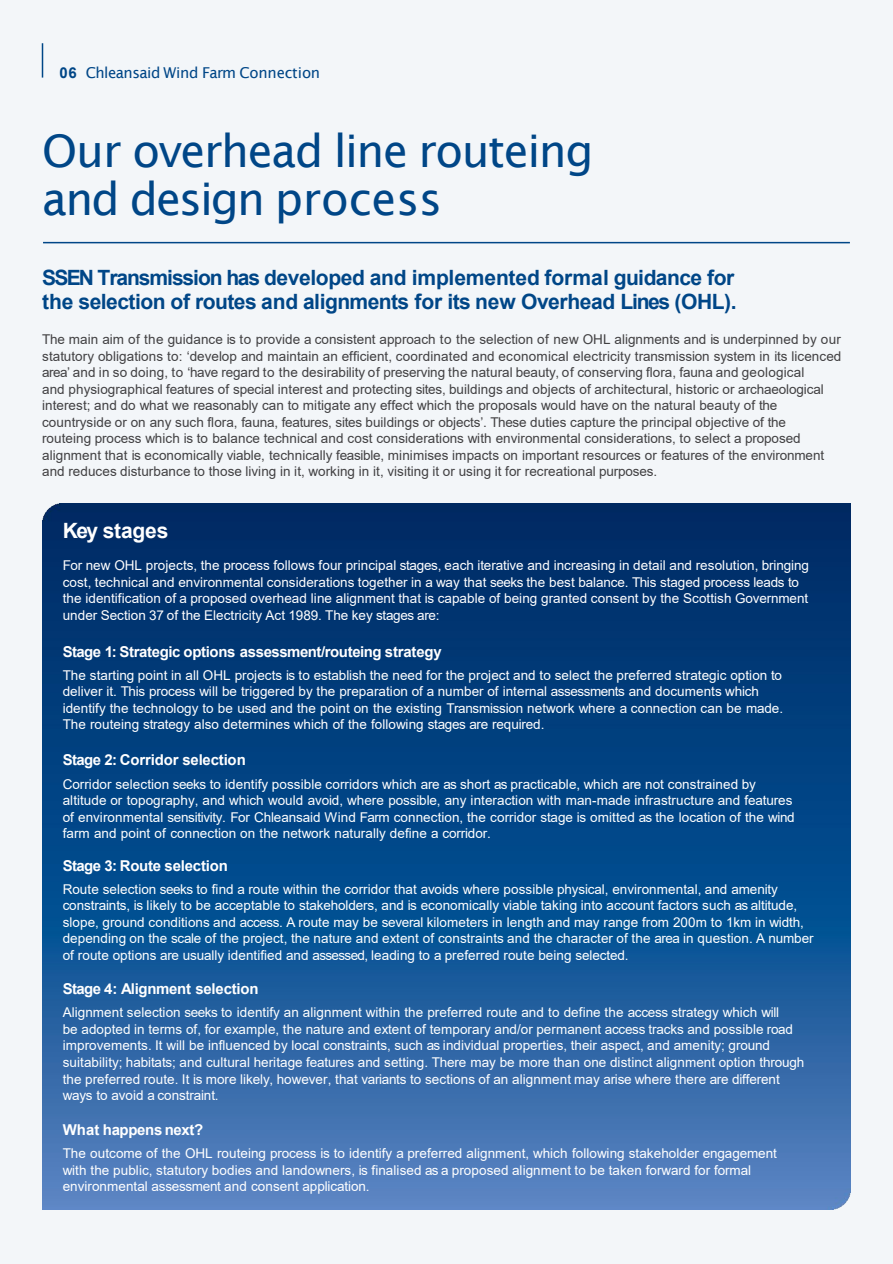
<style>
.page{position:relative;width:893px;height:1264px;background:#fff}
.page>*{position:absolute;margin:0;border:0;box-sizing:border-box;transform-origin:0 0}
.t1{font:45px/48px "Lucida Sans";letter-spacing:-.035em;color:#004687}
.t2{font:700 21px/24px "Arial";letter-spacing:-.02em;color:#004687}
.t3{font:700 21px "Arial";letter-spacing:-.01em;color:#fff}
.t4{font:700 15px "Arial";letter-spacing:-.02em;color:#fff}
.t5{font:15px "Lucida Sans";letter-spacing:-.025em;color:#004687}
.t6{font:13.5px/16.5px "Arial";letter-spacing:.005em;color:#fff}
.t7{font:13.5px/16.5px "Arial";letter-spacing:.005em;color:#414042;text-align:justify}
.s1{font-family:"Arial";font-weight:700}
</style>
<div class="page">
<div style="left:0;top:0;width:892px;height:1263px;background:#f3f6f9"></div>
<img style="left:42px;top:503px;width:808px;height:705px">
<hr style="left:43px;top:242px;width:806px;height:1px;background:#004687">
<hr style="left:42px;top:43px;width:1px;height:35px;background:#004687">
<p class="t5" style="left:60px;top:64px;width:262px"><span class="s1">06</span> Chleansaid Wind Farm Connection</p>
<h2 class="t1" style="left:42px;top:127px;width:552px">Our overhead line routeing and design process</h2>
<p class="t2" style="left:42px;top:266px;width:696px">SSEN Transmission has developed and implemented formal guidance for the selection of routes and alignments for its new Overhead Lines (OHL).</p>
<p class="t7" style="left:42px;top:331px;width:800px">The main aim of the guidance is to provide a consistent approach to the selection of new OHL alignments and is underpinned by our statutory obligations to: ‘develop and maintain an efficient, coordinated and economical electricity transmission system in its licenced area’ and in so doing, to ‘have regard to the desirability of preserving the natural beauty, of conserving flora, fauna and geological</p>
<p class="t7" style="left:42px;top:380px;width:783px;text-align:left">and physiographical features of special interest and protecting sites, buildings and objects of architectural, historic or archaeological interest; and do what we reasonably can to mitigate any effect which the proposals would have on the natural beauty of the countryside or on any such flora, fauna, features, sites buildings or objects’. These duties capture the principal objective of the routeing process which is to balance technical and cost considerations with environmental considerations, to select a proposed alignment that is economically viable, technically feasible, minimises impacts on important resources or features of the environment and reduces disturbance to those living in it, working in it, visiting it or using it for recreational purposes.</p>
<p class="t3" style="left:63px;top:515px;width:107px">Key stages</p>
<p class="t6" style="left:63px;top:557px;width:747px">For new OHL projects, the process follows four principal stages, each iterative and increasing in detail and resolution, bringing cost, technical and environmental considerations together in a way that seeks the best balance. This staged process leads to the identification of a proposed overhead line alignment that is capable of being granted consent by the Scottish Government under Section 37 of the Electricity Act 1989. The key stages are:</p>
<p class="t4" style="left:63px;top:640px;width:380px">Stage 1: Strategic options assessment/routeing strategy</p>
<p class="t6" style="left:63px;top:666px;width:721px">The starting point in all OHL projects is to establish the need for the project and to select the preferred strategic option to deliver it. This process will be triggered by the preparation of a number of internal assessments and documents which identify the technology to be used and the point on the existing Transmission network where a connection can be made.<br>The routeing strategy also determines which of the following stages are required.</p>
<p class="t4" style="left:63px;top:749px;width:184px">Stage 2: Corridor selection</p>
<p class="t6" style="left:63px;top:775px;width:733px">Corridor selection seeks to identify possible corridors which are as short as practicable, which are not constrained by altitude or topography, and which would avoid, where possible, any interaction with man-made infrastructure and features of environmental sensitivity. For Chleansaid Wind Farm connection, the corridor stage is omitted as the location of the wind farm and point of connection on the network naturally define a corridor.</p>
<p class="t4" style="left:63px;top:854px;width:167px">Stage 3: Route selection</p>
<p class="t6" style="left:63px;top:880px;width:752px">Route selection seeks to find a route within the corridor that avoids where possible physical, environmental, and amenity constraints, is likely to be acceptable to stakeholders, and is economically viable taking into account factors such as altitude, slope, ground conditions and access. A route may be several kilometers in length and may range from 200m to 1km in width, depending on the scale of the project, the nature and extent of constraints and the character of the area in question. A number of route options are usually identified and assessed, leading to a preferred route being selected.</p>
<p class="t4" style="left:63px;top:977px;width:197px">Stage 4: Alignment selection</p>
<p class="t6" style="left:63px;top:1003px;width:731px">Alignment selection seeks to identify an alignment within the preferred route and to define the access strategy which will be adopted in terms of, for example, the nature and extent of temporary and/or permanent access tracks and possible road improvements. It will be influenced by local constraints, such as individual properties, their aspect, and amenity; ground</p>
<p class="t6" style="left:63px;top:1053px;width:743px">suitability; habitats; and cultural heritage features and setting. There may be more than one distinct alignment option through the preferred route. It is more likely, however, that variants to sections of an alignment may arise where there are different ways to avoid a constraint.</p>
<p class="t4" style="left:63px;top:1118px;width:142px">What happens next?</p>
<p class="t6" style="left:63px;top:1144px;width:715px">The outcome of the OHL routeing process is to identify a preferred alignment, which following stakeholder engagement with the public, statutory bodies and landowners, is finalised as a proposed alignment to be taken forward for formal environmental assessment and consent application.</p>
</div>
